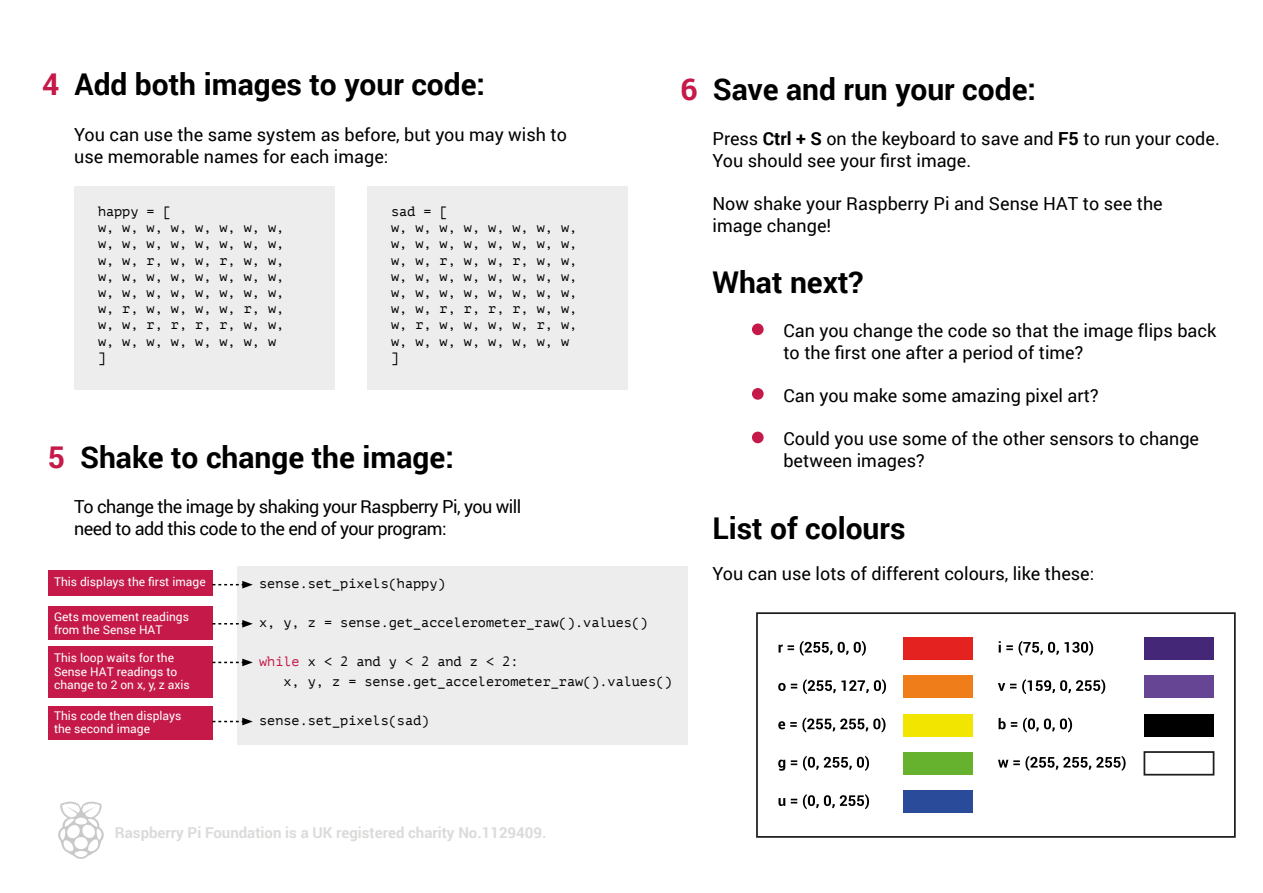
<style>
.page{position:relative;width:1263px;height:893px;background:#fff}
.page>*{position:absolute;margin:0;border:0;box-sizing:border-box;transform-origin:0 0}
.t1{font:700 30px "Roboto";color:#000}
.t2{font:18px/21.6px "Roboto";color:#000}
.t3{font:18px/21.6px "Roboto";letter-spacing:-.03em;color:#000}
.t4{font:700 15px "Roboto";color:#dcdbda}
.t5{font:13.5px/16.2px "PT Mono";color:#000}
.t6{font:12px/13.5px "Roboto";color:#fff}
.s1{color:#c51a49}
.s2{font-weight:700}
</style>
<div class="page">
<div style="left:74px;top:186px;width:261px;height:203px;background:#ededed"></div>
<div style="left:367px;top:186px;width:261px;height:203px;background:#ededed"></div>
<div style="left:48px;top:570px;width:165px;height:25px;background:#c51a49"></div>
<div style="left:48px;top:607px;width:165px;height:33px;background:#c51a49"></div>
<div style="left:48px;top:646px;width:165px;height:52px;background:#c51a49"></div>
<div style="left:48px;top:706px;width:165px;height:33px;background:#c51a49"></div>
<div style="left:238px;top:566px;width:450px;height:178px;background:#ededed"></div>
<div style="left:756px;top:612px;width:480px;height:226px;border:2px solid #1d1d1b"></div>
<div style="left:904px;top:637px;width:69px;height:23px;background:#e42320"></div>
<div style="left:904px;top:675px;width:69px;height:23px;background:#ef7d19"></div>
<div style="left:904px;top:714px;width:69px;height:22px;background:#f2e500"></div>
<div style="left:904px;top:752px;width:69px;height:23px;background:#66b22e"></div>
<div style="left:1144px;top:637px;width:69px;height:23px;background:#452778"></div>
<div style="left:1144px;top:675px;width:69px;height:23px;background:#674595"></div>
<div style="left:1144px;top:714px;width:69px;height:22px;background:#000"></div>
<div style="left:1143px;top:751px;width:71px;height:24px;border:2px solid #1d1d1b"></div>
<div style="left:904px;top:790px;width:69px;height:23px;background:#2a4b9a"></div>
<svg style="left:778px;top:645px;width:16px;height:7px"></svg>
<svg style="left:800px;top:641px;width:32px;height:15px"></svg>
<svg style="left:838px;top:642px;width:10px;height:13px"></svg>
<svg style="left:854px;top:641px;width:12px;height:15px"></svg>
<svg style="left:778px;top:683px;width:19px;height:8px"></svg>
<svg style="left:803px;top:679px;width:83px;height:15px"></svg>
<svg style="left:778px;top:717px;width:107px;height:15px"></svg>
<svg style="left:778px;top:760px;width:7px;height:11px"></svg>
<svg style="left:791px;top:760px;width:6px;height:5px"></svg>
<svg style="left:803px;top:756px;width:66px;height:15px"></svg>
<svg style="left:778px;top:798px;width:7px;height:8px"></svg>
<svg style="left:791px;top:799px;width:6px;height:4px"></svg>
<svg style="left:803px;top:794px;width:66px;height:15px"></svg>
<svg style="left:999px;top:641px;width:94px;height:15px"></svg>
<svg style="left:998px;top:683px;width:18px;height:8px"></svg>
<svg style="left:1022px;top:679px;width:83px;height:15px"></svg>
<svg style="left:998px;top:718px;width:19px;height:11px"></svg>
<svg style="left:1023px;top:717px;width:49px;height:15px"></svg>
<svg style="left:998px;top:756px;width:127px;height:15px"></svg>
<div style="left:752px;top:323px;width:12px;height:12px;background:#c51a49;border-radius:50%"></div>
<div style="left:752px;top:388px;width:12px;height:12px;background:#c51a49;border-radius:50%"></div>
<div style="left:752px;top:432px;width:12px;height:11px;background:#c51a49;border-radius:50%"></div>
<svg style="left:212px;top:581px;width:41px;height:7px"></svg>
<svg style="left:212px;top:620px;width:41px;height:8px"></svg>
<svg style="left:212px;top:659px;width:41px;height:7px"></svg>
<svg style="left:212px;top:718px;width:41px;height:7px"></svg>
<svg style="left:58px;top:801px;width:46px;height:58px"></svg>
<h1 class="t1" style="left:42px;top:63px;width:444px"><span class="s1">4</span> Add both images to your code:</h1>
<h2 class="t2" style="left:74px;top:123px;width:494px">You can use the same system as before, but you may wish to use memorable names for each image:</h2>
<p class="t5" style="left:98px;top:203px;width:188px">happy = [<br>w, w, w, w, w, w, w, w, w, w, w, w, w, w, w, w, w, w, r, w, w, r, w, w, w, w, w, w, w, w, w, w, w, w, w, w, w, w, w, w, w, r, w, w, w, w, r, w, w, w, r, r, r, r, w, w, w, w, w, w, w, w, w, w ]</p>
<p class="t5" style="left:391px;top:203px;width:188px">sad = [<br>w, w, w, w, w, w, w, w, w, w, w, w, w, w, w, w, w, w, r, w, w, r, w, w, w, w, w, w, w, w, w, w, w, w, w, w, w, w, w, w, w, w, r, r, r, r, w, w, w, r, w, w, w, w, r, w, w, w, w, w, w, w, w, w ]</p>
<h1 class="t1" style="left:48px;top:436px;width:408px"><span class="s1">5</span> Shake to change the image:</h1>
<h2 class="t3" style="left:74px;top:495px;width:449px">To change the image by shaking your Raspberry Pi, you will need to add this code to the end of your program:</h2>
<p class="t5" style="left:259px;top:575px;width:188px">sense.set_pixels(happy)</p>
<p class="t5" style="left:259px;top:614px;width:390px">x, y, z = sense.get_accelerometer_raw().values()</p>
<p class="t5" style="left:283px;top:652px;width:390px;line-height:19.5px;text-indent:-24px"><span class="s1">while</span> x &lt; 2 and y &lt; 2 and z &lt; 2:<br>x, y, z = sense.get_accelerometer_raw().values()</p>
<p class="t5" style="left:259px;top:712px;width:172px">sense.set_pixels(sad)</p>
<p class="t6" style="left:54px;top:575px;width:153px">This displays the first image</p>
<p class="t6" style="left:54px;top:609px;width:136px">Gets movement readings from the Sense HAT</p>
<p class="t6" style="left:54px;top:651px;width:137px">This loop waits for the<br>Sense HAT readings to change to 2 on x, y, z axis</p>
<p class="t6" style="left:54px;top:708px;width:129px">This code then displays the second image</p>
<h1 class="t1" style="left:680px;top:68px;width:357px"><span class="s1">6</span> Save and run your code:</h1>
<h2 class="t2" style="left:712px;top:128px;width:509px">Press <span class="s2">Ctrl + S</span> on the keyboard to save and <span class="s2">F5</span> to run your code.<br>You should see your first image.</h2>
<h2 class="t2" style="left:712px;top:192px;width:452px">Now shake your Raspberry Pi and Sense HAT to see the image change!</h2>
<h1 class="t1" style="left:712px;top:261px;width:153px">What next?</h1>
<h2 class="t2" style="left:783px;top:319px;width:434px">Can you change the code so that the image flips back to the first one after a period of time?</h2>
<h2 class="t2" style="left:783px;top:384px;width:317px">Can you make some amazing pixel art?</h2>
<h2 class="t2" style="left:783px;top:427px;width:417px">Could you use some of the other sensors to change between images?</h2>
<h1 class="t1" style="left:712px;top:507px;width:195px">List of colours</h1>
<h2 class="t2" style="left:712px;top:562px;width:383px">You can use lots of different colours, like these:</h2>
<p class="t4" style="left:115px;top:822px;width:433px">Raspberry Pi Foundation is a UK registered charity No.1129409.</p>
</div>
